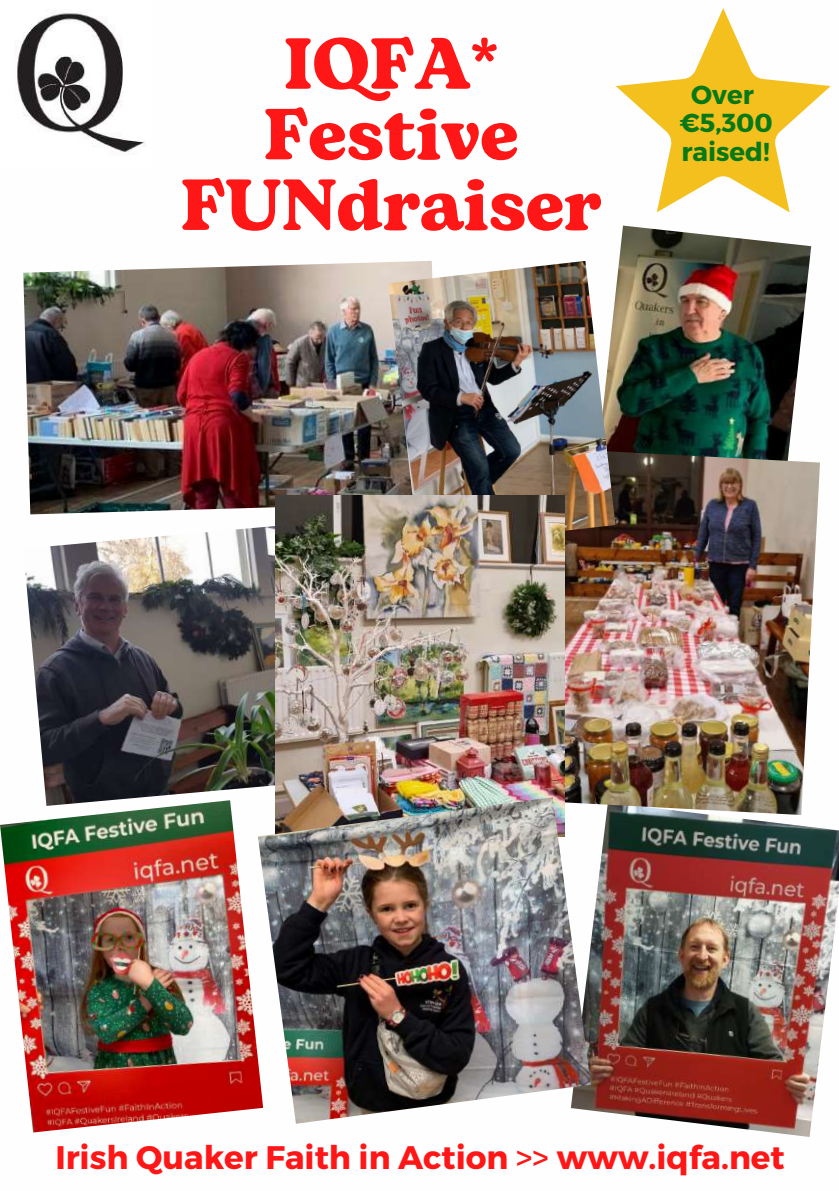
<style>
.page{position:relative;width:839px;height:1191px;background:#fff}
.page>*{position:absolute;margin:0;border:0;box-sizing:border-box;transform-origin:0 0}
.t1{font:700 72px/70.6px "Bogart";color:#ff1616;text-align:center}
.t2{font:700 32.6px "Montserrat";color:#ff1616}
.t3{font:700 26px/28.6px "Montserrat";color:#097917;text-align:center}
.s1{font-weight:400}
</style>
<div class="page">
<img style="left:16px;top:13px;width:130px;height:142px">
<svg style="left:616px;top:8px;width:214px;height:204px"></svg>
<img style="left:23px;top:262px;width:365px;height:248px">
<img style="left:25px;top:510px;width:251px;height:290px">
<img style="left:0;top:800px;width:258px;height:333px">
<img style="left:591px;top:815px;width:247px;height:322px">
<img style="left:615px;top:226px;width:196px;height:223px">
<img style="left:564px;top:449px;width:256px;height:366px">
<img style="left:388px;top:261px;width:227px;height:286px">
<img style="left:276px;top:496px;width:288px;height:301px">
<img style="left:258px;top:797px;width:333px;height:327px">
<h1 class="t1" style="left:180px;top:32px;width:422px">IQFA*<br>Festive<br>FUNdraiser</h1>
<p class="t3" style="left:679px;top:79px;width:95px">Over €5,300 raised!</p>
<p class="t2" style="left:55px;top:1136px;width:730px">Irish Quaker Faith in Action <span class="s1">&gt;&gt;</span> www.iqfa.net</p>
</div>
